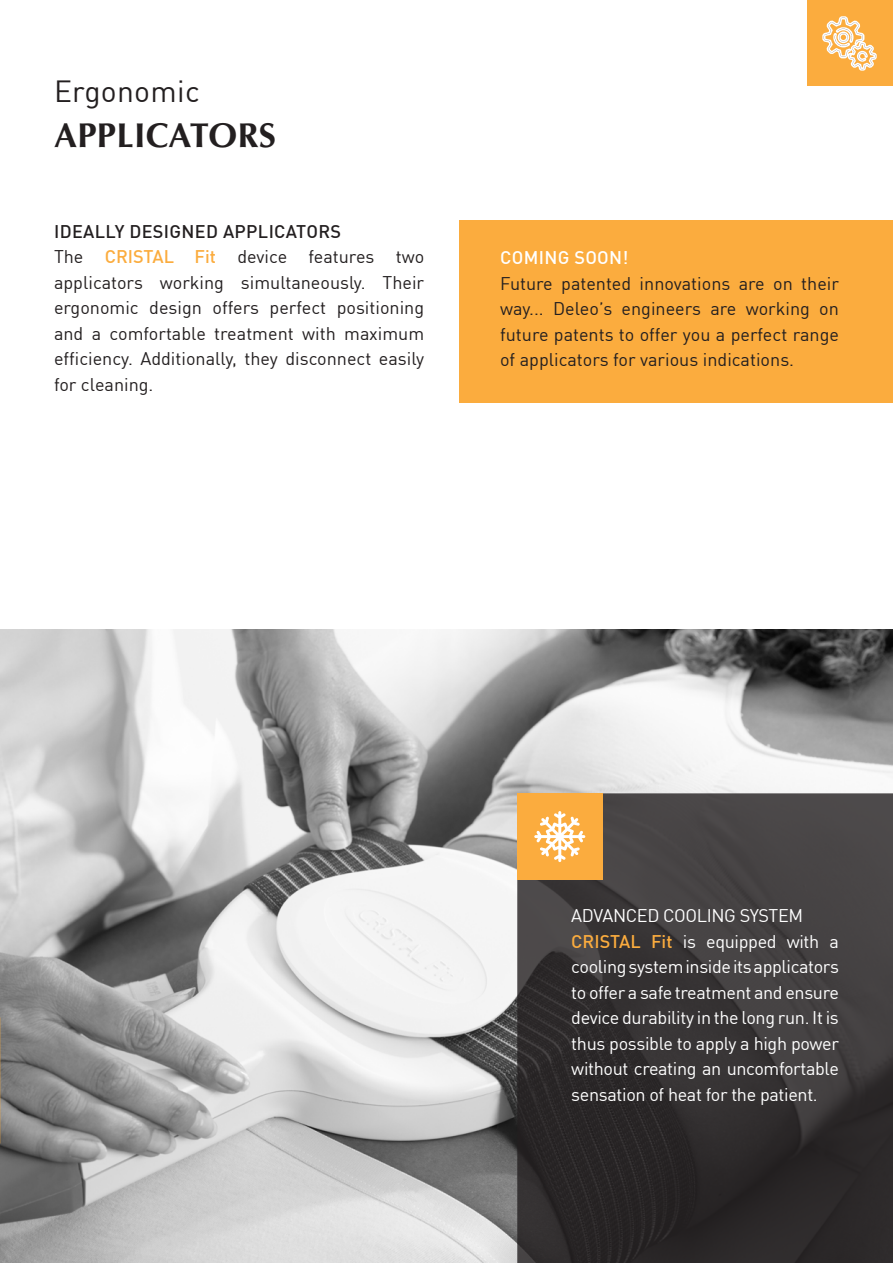
<style>
.page{position:relative;width:893px;height:1263px;background:#fff}
.page>*{position:absolute;margin:0;border:0;box-sizing:border-box;transform-origin:0 0}
.t1{font:700 34.5px "Optima LT Std";letter-spacing:.01em;color:#231f20}
.t2{font:30px "DIN Pro";letter-spacing:.01em;color:#231f20}
.t3{font:18px/25.5px "DIN Pro";color:#231f20;text-align:justify}
.t4{font:18px/25.5px "DIN Pro";letter-spacing:-.02em;color:#fff;text-align:justify}
.t5{font:500 18px "DIN Pro";letter-spacing:.02em;color:#231f20}
.t6{font:500 18px "DIN Pro";letter-spacing:.02em;color:#fff}
.s1{font-weight:500;color:#fbac3e}
</style>
<div class="page">
<img style="left:0;top:629px;width:893px;height:634px">
<div style="left:459px;top:221px;width:434px;height:182px;background:#fbac3e"></div>
<div style="left:808px;top:0;width:85px;height:85px;background:#fbac3e"></div>
<svg style="left:822px;top:16px;width:55px;height:55px"></svg>
<svg style="left:517px;top:793px;width:376px;height:470px;background:#383535"></svg>
<div style="left:517px;top:793px;width:85px;height:87px;background:#fbac3e"></div>
<svg style="left:534px;top:811px;width:51px;height:51px"></svg>
<p class="t2" style="left:54px;top:68px;width:147px">Ergonomic</p>
<p class="t1" style="left:54px;top:115px;width:224px">APPLICATORS</p>
<p class="t5" style="left:54px;top:217px;width:289px">IDEALLY DESIGNED APPLICATORS</p>
<p class="t3" style="left:54px;top:243px;width:372px">The <span class="s1">CRISTAL Fit</span> device features two applicators working simultaneously. Their ergonomic design offers perfect positioning and a comfortable treatment with maximum efficiency. Additionally, they disconnect easily for cleaning.</p>
<p class="t6" style="left:500px;top:244px;width:130px">COMING SOON!</p>
<p class="t3" style="left:500px;top:269px;width:340px">Future patented innovations are on their way... Deleo’s engineers are working on future patents to offer you a perfect range of applicators for various indications.</p>
<p class="t4" style="left:571px;top:902px;width:233px">ADVANCED COOLING SYSTEM</p>
<p class="t4" style="left:571px;top:927px;width:269px"><span class="s1">CRISTAL Fit</span> is equipped with a cooling system inside its applicators to offer a safe treatment and ensure device durability in the long run. It is thus possible to apply a high power without creating an uncomfortable sensation of heat for the patient.</p>
</div>
